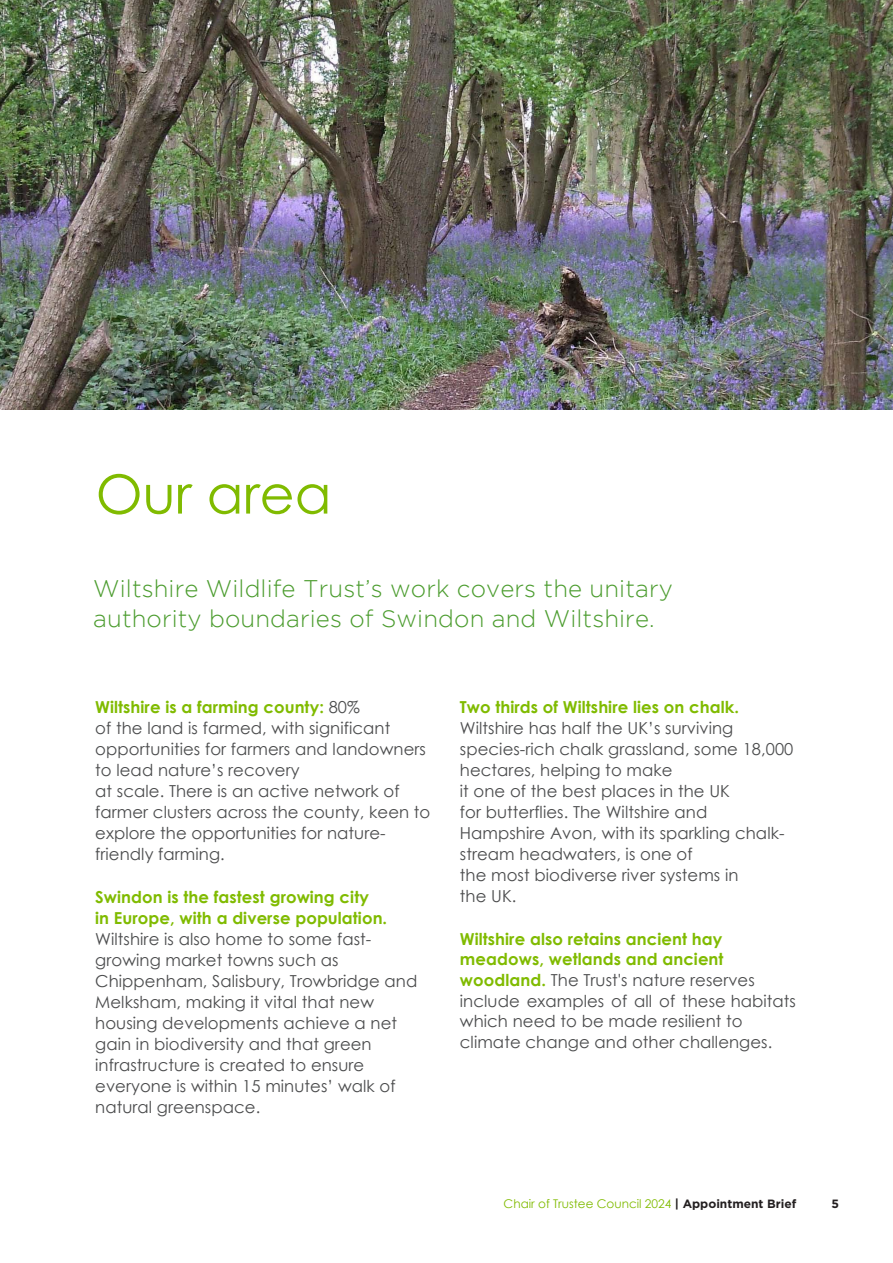
<style>
.page{position:relative;width:893px;height:1263px;background:#fff}
.page>*{position:absolute;margin:0;border:0;box-sizing:border-box;transform-origin:0 0}
.t1{font:54px "Century Gothic Pro";color:#80bb00}
.t2{font:300 24px/30px "Gotham";letter-spacing:.005em;color:#4b9c2e}
.t3{font:16.5px/21px "Century Gothic";letter-spacing:.005em;color:#4b4c4d}
.t4{font:700 16.5px/21px "Century Gothic";letter-spacing:.005em;color:#80bb00}
.t5{font:12px "Century Gothic";color:#80bb00}
.t6{font:700 12px "Gotham";color:#231f20}
.s1{font-weight:700;color:#80bb00}
.s2{font-family:"Gotham";font-weight:700;color:#231f20}
</style>
<div class="page">
<img style="left:0;top:0;width:893px;height:409px">
<h1 class="t1" style="left:96px;top:461px;width:237px">Our area</h1>
<h2 class="t2" style="left:93px;top:573px;width:581px">Wiltshire Wildlife Trust’s work covers the unitary authority boundaries of Swindon and Wiltshire.</h2>
<p class="t3" style="left:95px;top:696px;width:337px"><span class="s1">Wiltshire is a farming county:</span> 80%<br>of the land is farmed, with significant opportunities for farmers and landowners to lead nature’s recovery<br>at scale. There is an active network of farmer clusters across the county, keen to explore the opportunities for nature&shy;friendly farming.</p>
<p class="t4" style="left:95px;top:886px;width:294px">Swindon is the fastest growing city<br>in Europe, with a diverse population.</p>
<p class="t3" style="left:95px;top:928px;width:324px">Wiltshire is also home to some fast&shy;growing market towns such as Chippenham, Salisbury, Trowbridge and Melksham, making it vital that new housing developments achieve a net gain in biodiversity and that green infrastructure is created to ensure everyone is within 15 minutes’ walk of natural greenspace.</p>
<p class="t4" style="left:460px;top:695px;width:281px">Two thirds of Wiltshire lies on chalk.</p>
<p class="t3" style="left:460px;top:717px;width:335px">Wiltshire has half the UK’s surviving species-rich chalk grassland, some 18,000 hectares, helping to make<br>it one of the best places in the UK<br>for butterflies. The Wiltshire and<br>Hampshire Avon, with its sparkling chalk&shy;stream headwaters, is one of<br>the most biodiverse river systems in<br>the UK.</p>
<p class="t3" style="left:460px;top:928px;width:338px"><span class="s1">Wiltshire also retains ancient hay meadows, wetlands and ancient woodland.</span> The Trust's nature reserves include examples of all of these habitats which need to be made resilient to climate change and other challenges.</p>
<p class="t5" style="left:504px;top:1195px;width:294px">Chair of Trustee Council 2024 <span class="s2">| Appointment Brief</span></p>
<p class="t6" style="left:831px;top:1196px;width:9px">5</p>
</div>
